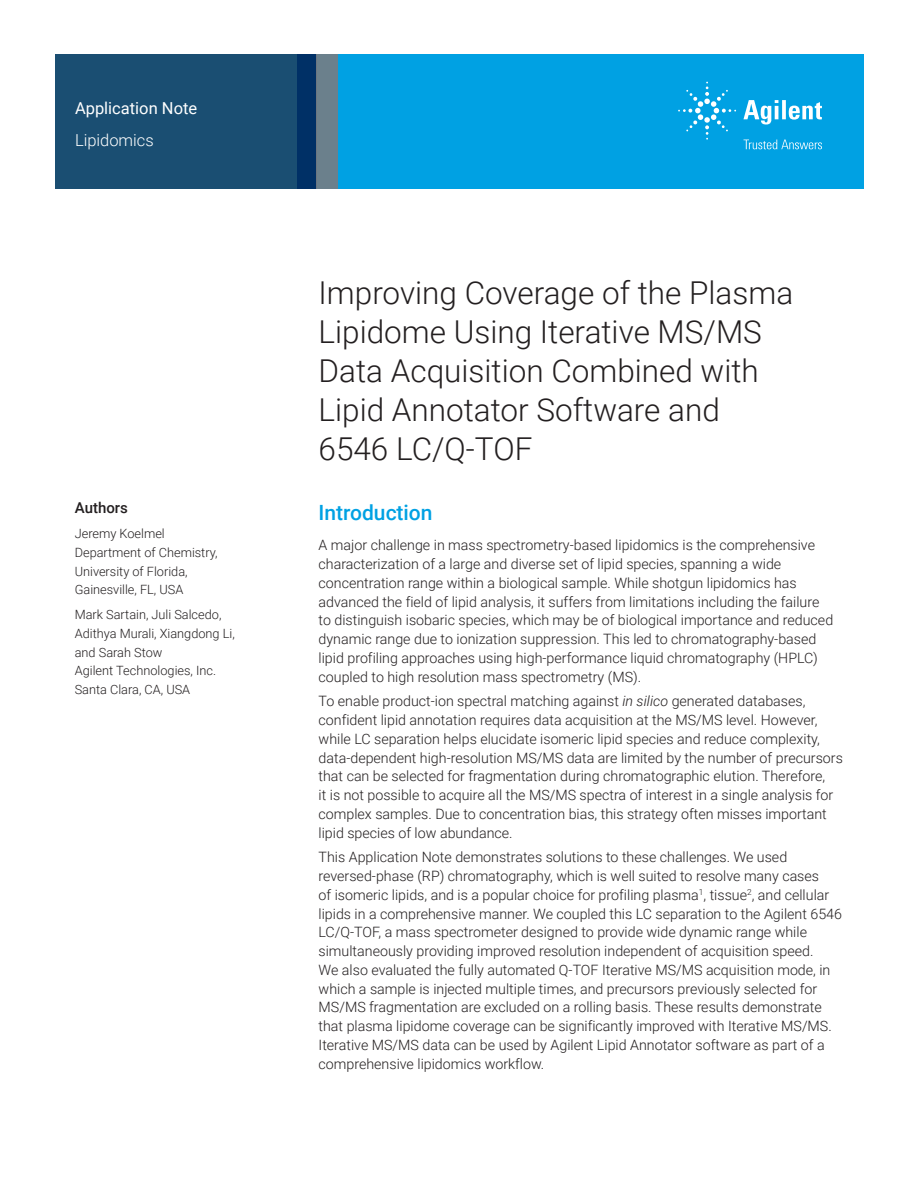
<style>
.page{position:relative;width:918px;height:1188px;background:#fff}
.page>*{position:absolute;margin:0;border:0;box-sizing:border-box;transform-origin:0 0}
.t1{font:300 31.5px/39px "Roboto";color:#231f20}
.Header_1{font:500 21px "Roboto";color:#00a1e3}
.Doctype{font:16.5px "Roboto";color:#fff}
.Area_Identifier{font:300 16.5px "Roboto";color:#fff}
.DATA_author_title{font:500 15px "Roboto";color:#231f20}
.Text{font:300 14.25px/18.8px "Roboto";color:#231f20}
.DATA_author_name___i{font:300 12.75px/18.8px "Roboto";color:#231f20}
.s1{font-style:italic}
</style>
<div class="page">
<div style="left:297px;top:54px;width:567px;height:135px;background:#00a1e3"></div>
<svg style="left:55px;top:54px;width:261px;height:135px;background:#184b71"></svg>
<div style="left:316px;top:54px;width:22px;height:135px;background:#6b808c"></div>
<svg style="left:743px;top:100px;width:79px;height:25px"></svg>
<svg style="left:678px;top:82px;width:58px;height:58px"></svg>
<svg style="left:744px;top:140px;width:78px;height:9px"></svg>
<p class="Doctype" style="left:75px;top:96px;width:124px">Application Note</p>
<p class="Area_Identifier" style="left:75px;top:129px;width:80px">Lipidomics</p>
<p class="DATA_author_title" style="left:75px;top:498px;width:55px">Authors</p>
<p class="DATA_author_name___i" style="left:75px;top:524px;width:144px">Jeremy Koelmel<br>Department of Chemistry,<br>University of Florida,<br>Gainesville, FL, USA</p>
<p class="DATA_author_name___i" style="left:75px;top:605px;width:162px">Mark Sartain, Juli Salcedo,<br>Adithya Murali, Xiangdong Li, and Sarah Stow<br>Agilent Technologies, Inc.<br>Santa Clara, CA, USA</p>
<p class="t1" style="left:319px;top:272px;width:476px">Improving Coverage of the Plasma<br>Lipidome Using Iterative MS/MS<br>Data Acquisition Combined with<br>Lipid Annotator Software and<br>6546 LC/Q-TOF</p>
<p class="Header_1" style="left:319px;top:498px;width:116px">Introduction</p>
<p class="Text" style="left:319px;top:535px;width:516px">A major challenge in mass spectrometry-based lipidomics is the comprehensive characterization of a large and diverse set of lipid species, spanning a wide concentration range within a biological sample. While shotgun lipidomics has advanced the field of lipid analysis, it suffers from limitations including the failure to distinguish isobaric species, which may be of biological importance and reduced dynamic range due to ionization suppression. This led to chromatography‑based lipid profiling approaches using high-performance liquid chromatography (HPLC) coupled to high resolution mass spectrometry (MS).</p>
<p class="Text" style="left:319px;top:691px;width:526px">To enable product-ion spectral matching against <span class="s1">in silico</span> generated databases, confident lipid annotation requires data acquisition at the MS/MS level. However, while LC separation helps elucidate isomeric lipid species and reduce complexity, data‑dependent high-resolution MS/MS data are limited by the number of precursors that can be selected for fragmentation during chromatographic elution. Therefore,<br>it is not possible to acquire all the MS/MS spectra of interest in a single analysis for complex samples. Due to concentration bias, this strategy often misses important lipid species of low abundance.</p>
<p class="Text" style="left:319px;top:847px;width:525px">This Application Note demonstrates solutions to these challenges. We used reversed-phase (RP) chromatography, which is well suited to resolve many cases<br>of isomeric lipids, and is a popular choice for profiling plasma<sup>1</sup>, tissue<sup>2</sup>, and cellular lipids in a comprehensive manner. We coupled this LC separation to the Agilent 6546<br>LC/Q-TOF, a mass spectrometer designed to provide wide dynamic range while simultaneously providing improved resolution independent of acquisition speed.<br>We also evaluated the fully automated Q-TOF Iterative MS/MS acquisition mode, in which a sample is injected multiple times, and precursors previously selected for MS/MS fragmentation are excluded on a rolling basis. These results demonstrate that plasma lipidome coverage can be significantly improved with Iterative MS/MS.<br>Iterative MS/MS data can be used by Agilent Lipid Annotator software as part of a comprehensive lipidomics workflow.</p>
</div>
